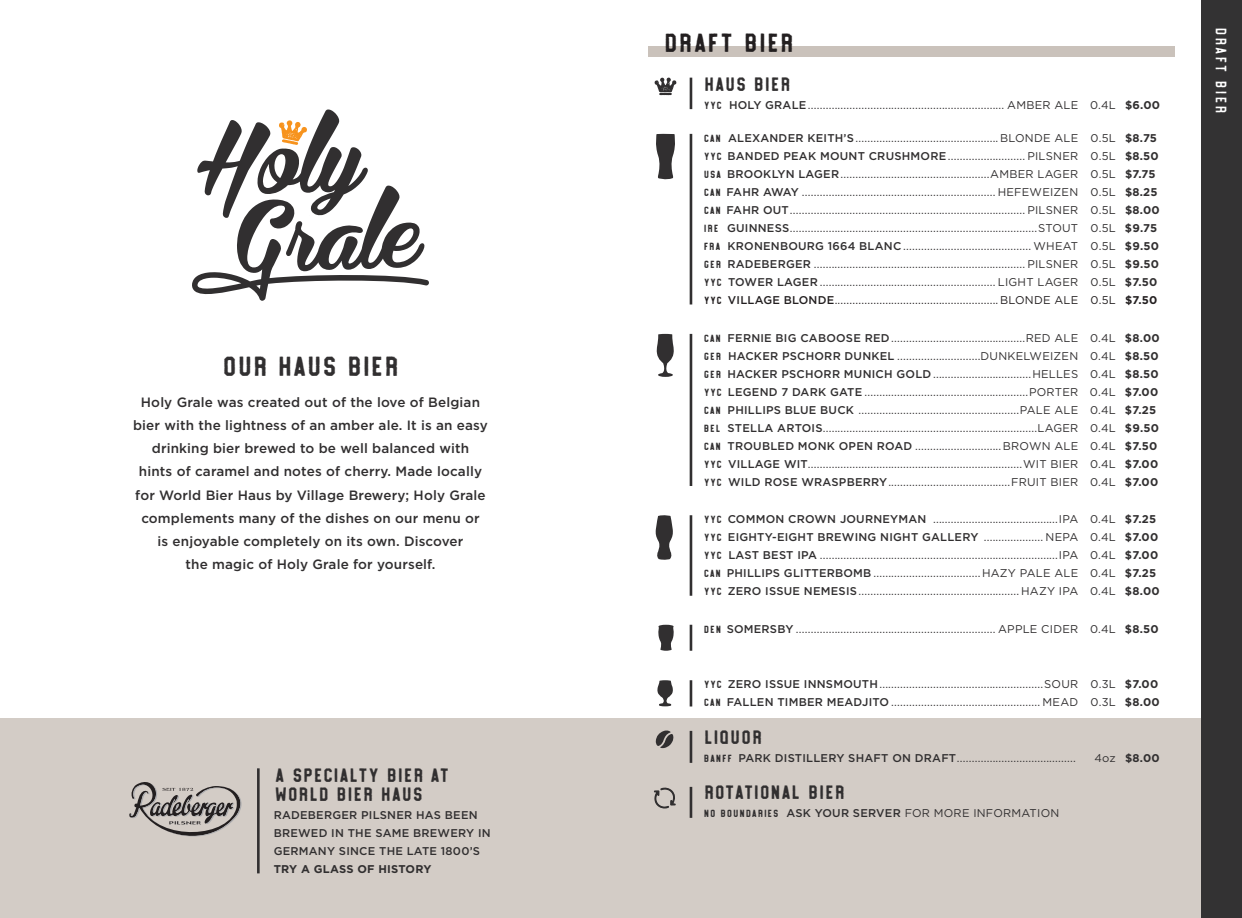
<style>
.page{position:relative;width:1242px;height:918px;background:#fff}
.page>*{position:absolute;margin:0;border:0;box-sizing:border-box;transform-origin:0 0}
.t1{font:30px "Treadstone Bold Rough";letter-spacing:-.03em;color:#312f30}
.t2{font:28.5px "Treadstone Bold Rough";letter-spacing:-.02em;color:#231f20}
.t3{font:21px/19.5px "Treadstone Bold Rough";letter-spacing:-.03em;color:#312f30}
.t4{font:16.5px "Treadstone Rough";letter-spacing:.05em;color:#fff}
.t5{font:500 13.5px/23.2px "Gotham";letter-spacing:.01em;color:#312f30;text-align:center}
.t6{font:11.25px/18px "Gotham";letter-spacing:.02em;color:#312f30}
.t7{font:500 11.25px/18px "Gotham";letter-spacing:.02em;color:#312f30}
.t8{font:700 11.25px "Gotham";letter-spacing:.02em;color:#312f30}
.s1{font-family:"Treadstone Bold Rough"}
.s2{font-weight:500}
.s3{font-weight:700}
.s4{font-family:"Treadstone Bold Rough";color:#231f20}
.s5{font-weight:500;color:#231f20}
.s6{color:#231f20}
.s7{font-weight:700;color:#231f20}
.s8{font-weight:400}
</style>
<div class="page">
<div style="left:0;top:718px;width:1216px;height:200px;background:#d3ccc6"></div>
<div style="left:1202px;top:0;width:40px;height:918px;background:#333233"></div>
<hr style="left:690px;top:134px;width:2px;height:170px;background:#312f30">
<hr style="left:690px;top:334px;width:2px;height:152px;background:#312f30">
<hr style="left:690px;top:515px;width:2px;height:81px;background:#312f30">
<hr style="left:690px;top:625px;width:2px;height:26px;background:#312f30">
<hr style="left:690px;top:680px;width:2px;height:26px;background:#312f30">
<hr style="left:690px;top:78px;width:2px;height:31px;background:#312f30">
<svg style="left:656px;top:334px;width:18px;height:43px"></svg>
<svg style="left:656px;top:134px;width:19px;height:46px"></svg>
<svg style="left:655px;top:515px;width:18px;height:45px"></svg>
<svg style="left:657px;top:680px;width:16px;height:26px"></svg>
<hr style="left:690px;top:731px;width:2px;height:32px;background:#312f30">
<svg style="left:656px;top:730px;width:18px;height:18px"></svg>
<hr style="left:690px;top:787px;width:2px;height:31px;background:#312f30">
<svg style="left:654px;top:787px;width:22px;height:22px"></svg>
<svg style="left:655px;top:78px;width:21px;height:17px"></svg>
<svg style="left:658px;top:625px;width:16px;height:26px"></svg>
<svg style="left:192px;top:109px;width:237px;height:192px"></svg>
<div style="left:648px;top:46px;width:526px;height:11px;background:#cac2bb"></div>
<hr style="left:257px;top:768px;width:3px;height:105px;background:#312f30">
<svg style="left:129px;top:782px;width:113px;height:55px"></svg>
<h1 class="t1" style="left:221px;top:349px;width:180px">OUR HAUS BIER</h1>
<p class="t5" style="left:133px;top:390px;width:356px">Holy Grale was created out of the love of Belgian bier with the lightness of an amber ale. It is an easy drinking bier brewed to be well balanced with<br>hints of caramel and notes of cherry. Made locally for World Bier Haus by Village Brewery; Holy Grale complements many of the dishes on our menu or<br>is enjoyable completely on its own. Discover<br>the magic of Holy Grale for yourself.</p>
<h3 class="t3" style="left:274px;top:765px;width:178px">A SPECIALTY BIER AT<br>WORLD BIER HAUS</h3>
<p class="t7" style="left:274px;top:806px;width:219px">RADEBERGER PILSNER HAS BEEN<br>BREWED IN THE SAME BREWERY IN<br>GERMANY SINCE THE LATE 1800’S</p>
<p class="t8" style="left:274px;top:862px;width:159px">TRY A GLASS OF HISTORY</p>
<h2 class="t2" style="left:663px;top:26px;width:133px">DRAFT BIER</h2>
<h3 class="t3" style="left:704px;top:74px;width:89px">HAUS BIER</h3>
<p class="t6" style="left:704px;top:96px;width:458px"><span class="s1">YYC</span> <span class="s2">HOLY GRALE</span>.................................................................. AMBER ALE 0.4L <span class="s3">$6.00</span></p>
<p class="t6" style="left:703px;top:129px;width:458px"><span class="s1">CAN</span> <span class="s2">ALEXANDER KEITH’S</span>................................................ BLONDE ALE 0.5L <span class="s3">$8.75<br></span><span class="s1">YYC</span> <span class="s2">BANDED PEAK MOUNT CRUSHMORE</span>.......................... PILSNER 0.5L <span class="s3">$8.50<br></span><span class="s1">USA</span> <span class="s2">BROOKLYN LAGER</span>..................................................AMBER LAGER 0.5L <span class="s3">$7.75<br></span><span class="s1">CAN</span> <span class="s2">FAHR AWAY</span> ................................................................. HEFEWEIZEN 0.5L <span class="s3">$8.25<br></span><span class="s1">CAN</span> <span class="s2">FAHR OUT</span>............................................................................... PILSNER 0.5L <span class="s3">$8.00<br></span><span class="s1">IRE</span> <span class="s2">GUINNESS</span>...................................................................................STOUT 0.5L <span class="s3">$9.75<br></span><span class="s1">FRA</span> <span class="s2">KRONENBOURG 1664 BLANC</span> ........................................... WHEAT 0.5L <span class="s3">$9.50<br></span><span class="s1">GER</span> <span class="s2">RADEBERGER</span> ....................................................................... PILSNER 0.5L <span class="s3">$9.50<br></span><span class="s1">YYC</span> <span class="s2">TOWER LAGER</span> ........................................................... LIGHT LAGER 0.5L <span class="s3">$7.50<br></span><span class="s4">YYC</span> <span class="s5">VILLAGE BLONDE</span><span class="s6">....................................................... BLONDE ALE 0.5L</span> <span class="s7">$7.50</span></p>
<p class="t6" style="left:703px;top:329px;width:458px"><span class="s1">CAN</span> <span class="s2">FERNIE BIG CABOOSE RED</span>.............................................RED ALE 0.4L <span class="s3">$8.00<br></span><span class="s1">GER</span> <span class="s2">HACKER PSCHORR DUNKEL</span> ............................DUNKELWEIZEN 0.4L <span class="s3">$8.50<br></span><span class="s1">GER</span> <span class="s2">HACKER PSCHORR MUNICH GOLD</span>.................................HELLES 0.4L <span class="s3">$8.50<br></span><span class="s1">YYC</span> <span class="s2">LEGEND 7 DARK GATE</span> .......................................................PORTER 0.4L <span class="s3">$7.00<br></span><span class="s1">CAN</span> <span class="s2">PHILLIPS BLUE BUCK</span> ......................................................PALE ALE 0.4L <span class="s3">$7.25<br></span><span class="s1">BEL</span> <span class="s2">STELLA ARTOIS</span>........................................................................LAGER 0.4L <span class="s3">$9.50<br></span><span class="s1">CAN</span> <span class="s2">TROUBLED MONK OPEN ROAD</span> .............................BROWN ALE 0.4L <span class="s3">$7.50<br></span><span class="s1">YYC</span> <span class="s2">VILLAGE WIT</span>........................................................................WIT BIER 0.4L <span class="s3">$7.00<br></span><span class="s1">YYC</span> <span class="s2">WILD ROSE WRASPBERRY</span>.........................................FRUIT BIER 0.4L <span class="s3">$7.00</span></p>
<p class="t6" style="left:703px;top:510px;width:458px"><span class="s1">YYC</span> <span class="s2">COMMON CROWN JOURNEYMAN</span> ..........................................IPA 0.4L <span class="s3">$7.25<br></span><span class="s1">YYC</span> <span class="s2">EIGHTY-EIGHT BREWING NIGHT GALLERY</span> .................... NEPA 0.4L <span class="s3">$7.00<br></span><span class="s1">YYC</span> <span class="s2">LAST BEST IPA</span> ................................................................................IPA 0.4L <span class="s3">$7.00<br></span><span class="s1">CAN</span> <span class="s2">PHILLIPS GLITTERBOMB</span> ....................................HAZY PALE ALE 0.4L <span class="s3">$7.25<br></span><span class="s1">YYC</span> <span class="s2">ZERO ISSUE NEMESIS</span>...................................................... HAZY IPA 0.4L <span class="s3">$8.00</span></p>
<p class="t6" style="left:703px;top:620px;width:457px"><span class="s1">DEN</span> <span class="s2">SOMERSBY</span> ................................................................... APPLE CIDER 0.4L <span class="s3">$8.50</span></p>
<p class="t6" style="left:703px;top:675px;width:458px"><span class="s1">YYC</span> <span class="s2">ZERO ISSUE INNSMOUTH</span>.......................................................SOUR 0.3L <span class="s3">$7.00<br></span><span class="s1">CAN</span> <span class="s2">FALLEN TIMBER MEADJITO</span> .................................................. MEAD 0.3L <span class="s3">$8.00</span></p>
<h3 class="t3" style="left:703px;top:727px;width:61px">LIQUOR</h3>
<p class="t6" style="left:703px;top:749px;width:374px"><span class="s1">BANFF</span> <span class="s2">PARK DISTILLERY SHAFT ON DRAFT</span>........................................</p>
<p class="t8" style="left:1094px;top:750px;width:67px"><span class="s8">4oz</span> $8.00</p>
<h3 class="t3" style="left:704px;top:782px;width:143px">ROTATIONAL BIER</h3>
<p class="t6" style="left:704px;top:804px;width:357px"><span class="s1">NO BOUNDARIES</span> <span class="s2">ASK YOUR SERVER</span> FOR MORE INFORMATION</p>
<h3 class="t4" style="left:1231px;top:27px;width:88px;rotate:90deg">DRAFT BIER</h3>
</div>
